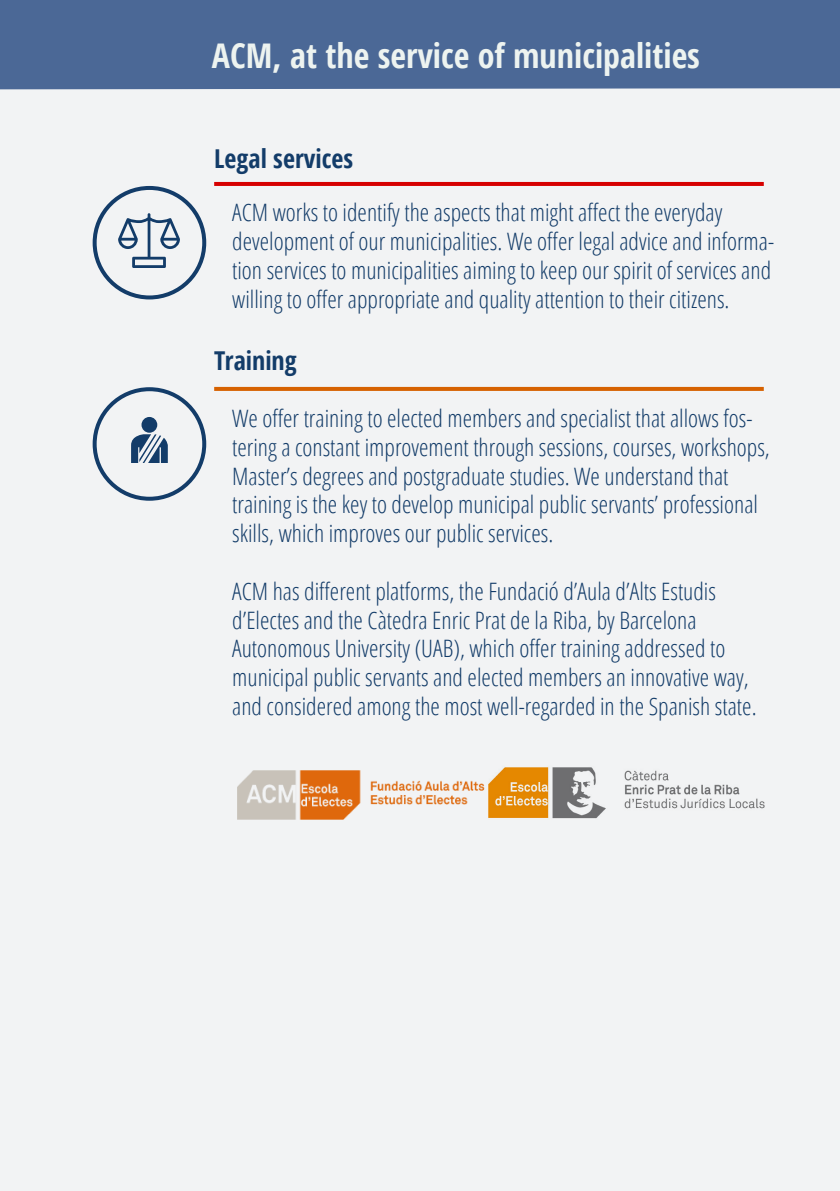
<style>
.page{position:relative;width:840px;height:1191px;background:#fff}
.page>*{position:absolute;margin:0;border:0;box-sizing:border-box;transform-origin:0 0}
.t1{font:700 condensed 34px "Open Sans";color:#edf3f0}
.t2{font:700 condensed 26px "Open Sans";color:#133c69}
.t3{font:300 condensed 24px/28.8px "Open Sans";color:#133c69}
</style>
<div class="page">
<div style="left:0;top:0;width:839px;height:1191px;background:#4b6896"></div>
<div style="left:0;top:88px;width:839px;height:1103px;background:#f2f3f4"></div>
<div style="left:93px;top:387px;width:113px;height:114px;border:4px solid #133c69;border-radius:50%"></div>
<hr style="left:214px;top:182px;width:549px;height:4px;background:#d60000">
<svg style="left:214px;top:387px;width:549px;height:4px;background:#d66304"></svg>
<div style="left:93px;top:186px;width:113px;height:113px;border:4px solid #133c69;border-radius:50%"></div>
<svg style="left:118px;top:213px;width:62px;height:55px;background:#b6c2ce"></svg>
<div style="left:141px;top:417px;width:16px;height:16px;background:#133c69;border-radius:50%"></div>
<svg style="left:131px;top:434px;width:37px;height:29px"></svg>
<img style="left:488px;top:758px;width:279px;height:70px">
<img style="left:236px;top:758px;width:248px;height:70px">
<p class="t1" style="left:212px;top:32px;width:489px">ACM, at the service of municipalities</p>
<p class="t2" style="left:214px;top:141px;width:140px">Legal services</p>
<p class="t3" style="left:232px;top:197px;width:543px">ACM works to identify the aspects that might affect the everyday development of our municipalities. We offer legal advice and informa&shy;tion services to municipalities aiming to keep our spirit of services and willing to offer appropriate and quality attention to their citizens.</p>
<p class="t2" style="left:214px;top:342px;width:84px">Training</p>
<p class="t3" style="left:232px;top:403px;width:539px">We offer training to elected members and specialist that allows fos&shy;tering a constant improvement through sessions, courses, workshops, Master’s degrees and postgraduate studies. We understand that training is the key to develop municipal public servants’ professional skills, which improves our public services.</p>
<p class="t3" style="left:232px;top:576px;width:525px">ACM has different platforms, the Fundació d’Aula d’Alts Estudis d’Electes and the Càtedra Enric Prat de la Riba, by Barcelona Autonomous University (UAB), which offer training addressed to municipal public servants and elected members an innovative way, and considered among the most well-regarded in the Spanish state.</p>
</div>
